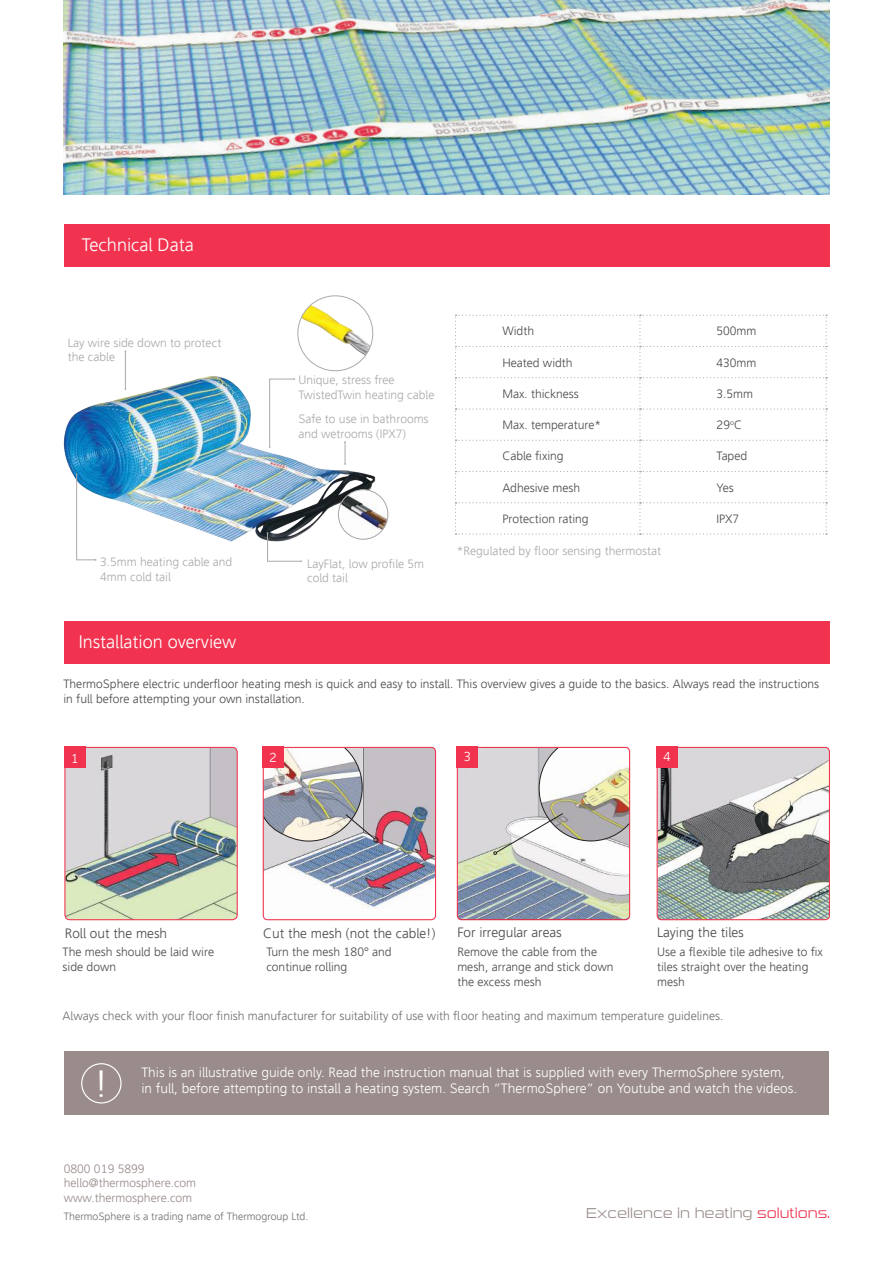
<style>
.page{position:relative;width:893px;height:1263px;background:#fff}
.page>*{position:absolute;margin:0;border:0;box-sizing:border-box;transform-origin:0 0}
.t1{font:37.8px "Agan 45";color:#fff}
.t2{font:18px "Agan 45";color:#fff}
.t3{font:14.4px "Sui Generis Lt";color:#998c8a}
.t4{font:13.5px "Agan 45";color:#fff}
.t5{font:13.5px "Agan 45";color:#4e4b4c}
.t6{font:12.9px "Agan 45";color:#fff}
.t7{font:12px/14.9px "Agan 45";color:#4e4b4c}
.t8{font:12px/14.4px "Agan 45";color:#aaaaac}
.t9{font:12px "Agan 45";color:#717072}
.t10{font:12px/14.4px "Agan 45";color:#998c8a}
.t11{font:10.5px "Agan 45";color:#717072}
.s1{color:#f1334f}
</style>
<div class="page">
<img style="left:63px;top:369px;width:320px;height:173px">
<svg style="left:76px;top:473px;width:20px;height:88px"></svg>
<svg style="left:269px;top:378px;width:26px;height:70px"></svg>
<svg style="left:267px;top:532px;width:35px;height:30px"></svg>
<img style="left:338px;top:490px;width:50px;height:49px;border-radius:25px">
<div style="left:338px;top:489px;width:50px;height:51px;border:1px solid #aaaaac;border-radius:50%"></div>
<img style="left:298px;top:296px;width:75px;height:75px;border-radius:37px">
<div style="left:297px;top:295px;width:76px;height:76px;border:1px solid #aaaaac;border-radius:50%"></div>
<svg style="left:344px;top:441px;width:2px;height:24px"></svg>
<hr style="left:125px;top:351px;width:1px;height:38px;background:#aaaaac">
<div style="left:64px;top:224px;width:765px;height:43px;background:#f1334f"></div>
<div style="left:64px;top:621px;width:765px;height:43px;background:#f1334f"></div>
<img style="left:64px;top:0;width:765px;height:195px">
<svg style="left:455px;top:315px;width:372px;height:220px"></svg>
<div style="left:64px;top:1051px;width:765px;height:64px;background:#998c8a"></div>
<div style="left:81px;top:1063px;width:41px;height:40px;border:1px solid #fff;border-radius:50%"></div>
<img style="left:457px;top:747px;width:173px;height:173px">
<div style="left:457px;top:747px;width:173px;height:173px;border:1px solid #f1334f;border-radius:4px"></div>
<img style="left:66px;top:747px;width:170px;height:173px">
<div style="left:64px;top:747px;width:174px;height:173px;border:1px solid #f1334f;border-radius:5px"></div>
<div style="left:64px;top:747px;width:22px;height:21px;background:#f1334f"></div>
<div style="left:457px;top:747px;width:21px;height:21px;background:#f1334f"></div>
<img style="left:263px;top:747px;width:173px;height:173px">
<div style="left:263px;top:747px;width:173px;height:173px;border:1px solid #f1334f;border-radius:4px"></div>
<img style="left:657px;top:749px;width:172px;height:171px">
<div style="left:657px;top:747px;width:173px;height:173px;border:1px solid #f1334f;border-radius:4px"></div>
<div style="left:263px;top:747px;width:21px;height:21px;background:#f1334f"></div>
<div style="left:657px;top:747px;width:21px;height:21px;background:#f1334f"></div>
<h2 class="t2" style="left:82px;top:235px;width:113px">Technical Data</h2>
<p class="t8" style="left:68px;top:335px;width:155px">Lay wire side down to protect the cable</p>
<p class="t8" style="left:298px;top:373px;width:137px">Unique, stress free<br>TwistedTwin heating cable</p>
<p class="t8" style="left:298px;top:412px;width:132px">Safe to use in bathrooms and wetrooms (IPX7)</p>
<p class="t8" style="left:100px;top:555px;width:134px">3.5mm heating cable and<br>4mm cold tail</p>
<p class="t8" style="left:307px;top:556px;width:118px">LayFlat, low profile 5m cold tail</p>
<h2 class="t2" style="left:79px;top:632px;width:159px">Installation overview</h2>
<p class="t7" style="left:502px;top:324px;width:33px">Width</p>
<p class="t7" style="left:716px;top:324px;width:41px">500mm</p>
<p class="t7" style="left:502px;top:355px;width:72px">Heated width</p>
<p class="t7" style="left:716px;top:355px;width:41px">430mm</p>
<p class="t7" style="left:502px;top:386px;width:78px">Max. thickness</p>
<p class="t7" style="left:716px;top:386px;width:38px">3.5mm</p>
<p class="t7" style="left:502px;top:418px;width:100px">Max. temperature*</p>
<p class="t7" style="left:716px;top:418px;width:27px">29<sup>o</sup>C</p>
<p class="t7" style="left:502px;top:449px;width:63px">Cable fixing</p>
<p class="t7" style="left:716px;top:449px;width:32px">Taped</p>
<p class="t7" style="left:502px;top:480px;width:79px">Adhesive mesh</p>
<p class="t7" style="left:716px;top:480px;width:19px">Yes</p>
<p class="t7" style="left:502px;top:511px;width:88px">Protection rating</p>
<p class="t7" style="left:716px;top:511px;width:24px">IPX7</p>
<p class="t8" style="left:457px;top:544px;width:206px">*Regulated by floor sensing thermostat</p>
<p class="t7" style="left:63px;top:677px;width:757px;line-height:14.4px">ThermoSphere electric underfloor heating mesh is quick and easy to install. This overview gives a guide to the basics. Always read the instructions in full before attempting your own installation.</p>
<p class="t6" style="left:71px;top:751px;width:9px">1</p>
<p class="t6" style="left:269px;top:750px;width:9px">2</p>
<p class="t6" style="left:464px;top:749px;width:9px">3</p>
<p class="t6" style="left:664px;top:749px;width:9px">4</p>
<p class="t5" style="left:657px;top:924px;width:88px">Laying the tiles</p>
<p class="t7" style="left:657px;top:944px;width:167px">Use a flexible tile adhesive to fix tiles straight over the heating mesh</p>
<p class="t5" style="left:457px;top:924px;width:106px">For irregular areas</p>
<p class="t7" style="left:457px;top:944px;width:158px">Remove the cable from the mesh, arrange and stick down the excess mesh</p>
<p class="t5" style="left:65px;top:925px;width:104px">Roll out the mesh</p>
<p class="t7" style="left:63px;top:945px;width:153px">The mesh should be laid wire side down</p>
<p class="t9" style="left:63px;top:1009px;width:662px">Always check with your floor finish manufacturer for suitability of use with floor heating and maximum temperature guidelines.</p>
<p class="t5" style="left:263px;top:925px;width:174px">Cut the mesh (not the cable!)</p>
<p class="t7" style="left:266px;top:945px;width:127px">Turn the mesh 180° and continue rolling</p>
<h1 class="t1" style="left:94px;top:1063px;width:16px">!</h1>
<p class="t4" style="left:141px;top:1065px;width:645px">This is an illustrative guide only. Read the instruction manual that is supplied with every ThermoSphere system,</p>
<p class="t4" style="left:141px;top:1081px;width:657px">in full, before attempting to install a heating system. Search “ThermoSphere” on Youtube and watch the videos.</p>
<p class="t10" style="left:64px;top:1162px;width:134px">0800 019 5899 hello@thermosphere.com www.thermosphere.com</p>
<p class="t11" style="left:64px;top:1211px;width:246px">ThermoSphere is a trading name of Thermogroup Ltd.</p>
<p class="t3" style="left:586px;top:1205px;width:245px">Excellence in heating <span class="s1">solutions.</span></p>
</div>
